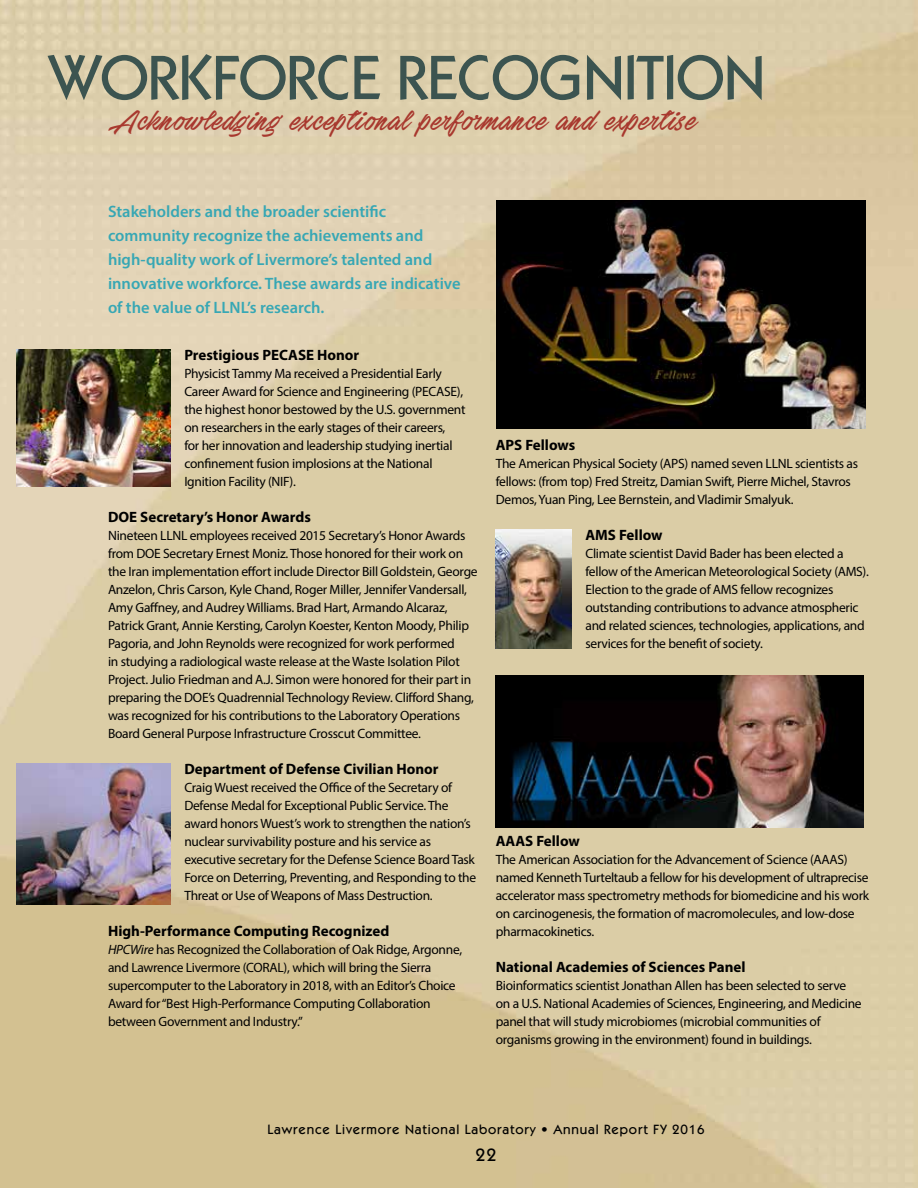
<style>
.page{position:relative;width:918px;height:1188px;background:#fff}
.page>*{position:absolute;margin:0;border:0;box-sizing:border-box;transform-origin:0 0}
.t1{font:500 63px "ATC Maple";letter-spacing:-.02em;color:#3c5450}
.t2{font:33px "Stackyard PERSONALUSE";letter-spacing:.02em;color:#a8382e}
.t3{font:500 18px "ATC Maple";color:#000}
.t4{font:600 16.5px/24px "Myriad Pro";color:#37a7b4}
.t5{font:700 15px "Myriad Pro";color:#000}
.t6{font:13.5px/18px "Myriad Pro";letter-spacing:-.02em;color:#000}
.t7{font:500 13.5px "ATC Maple";letter-spacing:.06em;color:#000}
.s1{font-style:italic}
</style>
<div class="page">
<img style="left:0;top:0;width:918px;height:1188px">
<img style="left:16px;top:763px;width:155px;height:141px">
<img style="left:495px;top:529px;width:77px;height:119px">
<img style="left:496px;top:200px;width:370px;height:228px">
<img style="left:495px;top:676px;width:369px;height:151px">
<img style="left:16px;top:349px;width:155px;height:138px">
<h1 class="t1" style="left:49px;top:40px;width:718px">WORKFORCE RECOGNITION</h1>
<h2 class="t2" style="left:108px;top:104px;width:591px">Acknowledging exceptional performance and expertise</h2>
<p class="t4" style="left:108px;top:199px;width:354px">Stakeholders and the broader scientific community recognize the achievements and high-quality work of Livermore’s talented and innovative workforce. These awards are indicative of the value of LLNL’s research.</p>
<p class="t5" style="left:184px;top:345px;width:176px">Prestigious PECASE Honor</p>
<p class="t6" style="left:184px;top:364px;width:283px">Physicist Tammy Ma received a Presidential Early Career Award for Science and Engineering (PECASE), the highest honor bestowed by the U.S. government on researchers in the early stages of their careers,<br>for her innovation and leadership studying inertial confinement fusion implosions at the National Ignition Facility (NIF).</p>
<p class="t5" style="left:108px;top:507px;width:204px">DOE Secretary’s Honor Awards</p>
<p class="t6" style="left:108px;top:526px;width:371px">Nineteen LLNL employees received 2015 Secretary’s Honor Awards from DOE Secretary Ernest Moniz. Those honored for their work on the Iran implementation effort include Director Bill Goldstein, George Anzelon, Chris Carson, Kyle Chand, Roger Miller, Jennifer Vandersall, Amy Gaffney, and Audrey Williams. Brad Hart, Armando Alcaraz, Patrick Grant, Annie Kersting, Carolyn Koester, Kenton Moody, Philip Pagoria, and John Reynolds were recognized for work performed<br>in studying a radiological waste release at the Waste Isolation Pilot Project. Julio Friedman and A.J. Simon were honored for their part in preparing the DOE’s Quadrennial Technology Review. Clifford Shang, was recognized for his contributions to the Laboratory Operations Board General Purpose Infrastructure Crosscut Committee.</p>
<p class="t5" style="left:184px;top:759px;width:256px">Department of Defense Civilian Honor</p>
<p class="t6" style="left:184px;top:778px;width:293px">Craig Wuest received the Office of the Secretary of Defense Medal for Exceptional Public Service. The award honors Wuest’s work to strengthen the nation’s nuclear survivability posture and his service as executive secretary for the Defense Science Board Task Force on Deterring, Preventing, and Responding to the Threat or Use of Weapons of Mass Destruction.</p>
<p class="t5" style="left:108px;top:921px;width:283px">High-Performance Computing Recognized</p>
<p class="t6" style="left:108px;top:940px;width:356px"><span class="s1">HPCWire</span> has Recognized the Collaboration of Oak Ridge, Argonne, and Lawrence Livermore (CORAL), which will bring the Sierra supercomputer to the Laboratory in 2018, with an Editor’s Choice Award for “Best High-Performance Computing Collaboration between Government and Industry.”</p>
<p class="t5" style="left:496px;top:435px;width:81px">APS Fellows</p>
<p class="t6" style="left:496px;top:454px;width:364px">The American Physical Society (APS) named seven LLNL scientists as fellows: (from top) Fred Streitz, Damian Swift, Pierre Michel, Stavros<br>Demos, Yuan Ping, Lee Bernstein, and Vladimir Smalyuk.</p>
<p class="t5" style="left:585px;top:525px;width:79px">AMS Fellow</p>
<p class="t6" style="left:585px;top:544px;width:285px">Climate scientist David Bader has been elected a fellow of the American Meteorological Society (AMS).<br>Election to the grade of AMS fellow recognizes outstanding contributions to advance atmospheric and related sciences, technologies, applications, and services for the benefit of society.</p>
<p class="t5" style="left:496px;top:831px;width:86px">AAAS Fellow</p>
<p class="t6" style="left:496px;top:850px;width:375px">The American Association for the Advancement of Science (AAAS) named Kenneth Turteltaub a fellow for his development of ultraprecise accelerator mass spectrometry methods for biomedicine and his work on carcinogenesis, the formation of macromolecules, and low-dose pharmacokinetics.</p>
<p class="t5" style="left:496px;top:957px;width:251px">National Academies of Sciences Panel</p>
<p class="t6" style="left:496px;top:976px;width:367px">Bioinformatics scientist Jonathan Allen has been selected to serve on a U.S. National Academies of Sciences, Engineering, and Medicine panel that will study microbiomes (microbial communities of organisms growing in the environment) found in buildings.</p>
<p class="t7" style="left:267px;top:1121px;width:439px">Lawrence Livermore National Laboratory • Annual Report FY 2016</p>
<h3 class="t3" style="left:475px;top:1144px;width:23px">22</h3>
</div>
